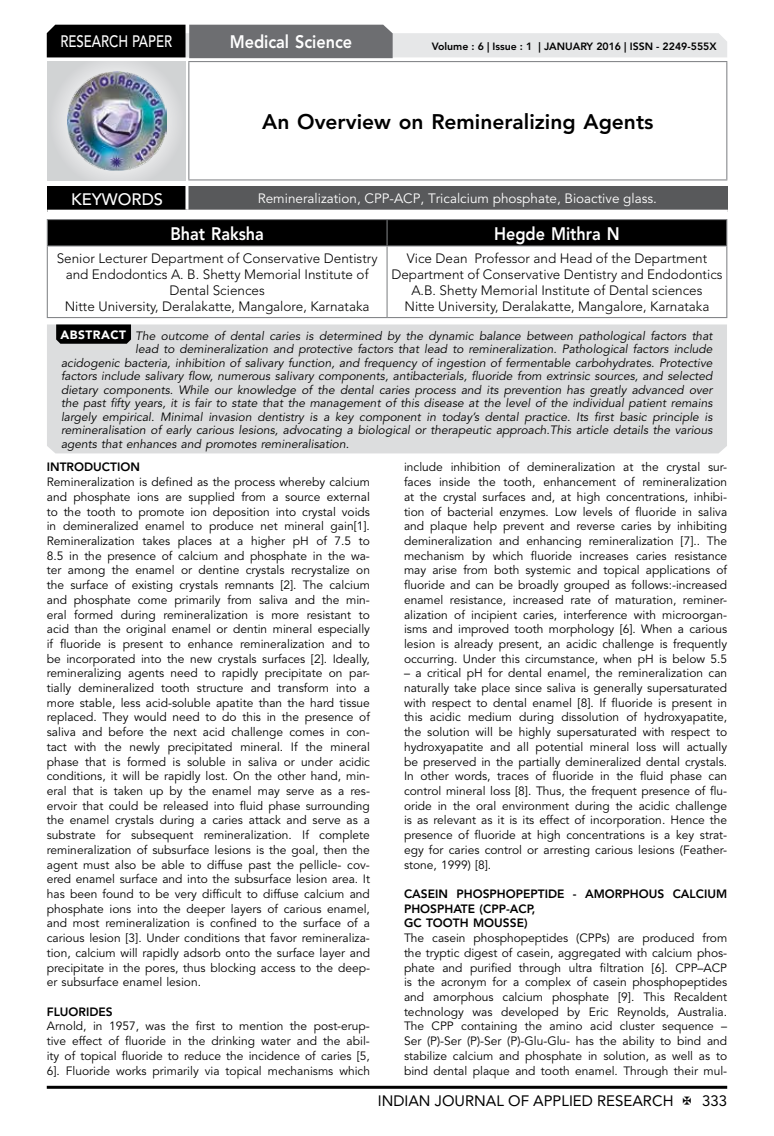
<style>
.page{position:relative;width:774px;height:1136px;background:#fff}
.page>*{position:absolute;margin:0;border:0;box-sizing:border-box;transform-origin:0 0}
.t1{font:800 21px "Avenir LT Std";color:#000}
.t2{font:800 18px "Avenir LT Std";color:#fff;scale:.9 1}
.t3{font:500 16.5px "Avenir LT Std";color:#fff;scale:.8 1}
.t4{font:500 16.5px "Avenir LT Std";color:#fff}
.t5{font:15px "Avenir LT Std";color:#000}
.t6{font:300 13.5px/16.2px "Avenir LT Std";color:#000;text-align:center}
.t7{font:13.5px "Avenir LT Std";color:#fff}
.t8{font:12px/14.7px "Avenir LT Std";color:#000;text-align:justify}
.t9{font:italic 12px "Avenir LT Std";color:#000}
.t10{font:800 12px/14.7px "Avenir LT Std";color:#000}
.t11{font:800 10.5px "Avenir LT Std";color:#000}
.s1{font-weight:900;font-style:normal;color:#fff}
</style>
<div class="page">
<hr style="left:47px;top:1085px;width:680px;height:3px;background:#000">
<div style="left:48px;top:62px;width:137px;height:118px;background:linear-gradient(to right,#d9dadb,#d9dadb)"></div>
<img style="left:68px;top:71px;width:99px;height:100px">
<svg style="left:47px;top:25px;width:680px;height:33px;background:#979899"></svg>
<hr style="left:188px;top:61px;width:539px;height:1px;background:#808285">
<hr style="left:188px;top:62px;width:1px;height:117px;background:#808285">
<hr style="left:726px;top:62px;width:1px;height:117px;background:#808285">
<hr style="left:188px;top:179px;width:539px;height:1px;background:#808285">
<svg style="left:47px;top:219px;width:680px;height:26px;background:#060606"></svg>
<hr style="left:47px;top:245px;width:340px;height:1px;background:#808285">
<hr style="left:47px;top:246px;width:1px;height:71px;background:#808285">
<hr style="left:387px;top:245px;width:340px;height:1px;background:#808285">
<hr style="left:386px;top:246px;width:2px;height:71px;background:#808285">
<hr style="left:726px;top:246px;width:1px;height:71px;background:#808285">
<hr style="left:47px;top:317px;width:340px;height:1px;background:#808285">
<hr style="left:387px;top:317px;width:340px;height:1px;background:#808285">
<div style="left:47px;top:186px;width:140px;height:25px;background:#000"></div>
<div style="left:187px;top:186px;width:541px;height:25px;background:#58595b"></div>
<hr style="left:185px;top:186px;width:3px;height:24px;background:#fff">
<hr style="left:47px;top:210px;width:140px;height:3px;background:#fff">
<hr style="left:187px;top:210px;width:541px;height:3px;background:#fff">
<div style="left:47px;top:324px;width:680px;height:129px;background:#dcddde"></div>
<svg style="left:56px;top:324px;width:75px;height:20px"></svg>
<h3 class="t3" style="left:60px;top:32px;width:139px">RESEARCH PAPER</h3>
<h2 class="t2" style="left:230px;top:31px;width:138px">Medical Science</h2>
<p class="t11" style="left:432px;top:41px;width:286px">Volume : 6 | Issue : 1 | JANUARY 2016 | ISSN - 2249-555X</p>
<h1 class="t1" style="left:262px;top:109px;width:393px">An Overview on Remineralizing Agents</h1>
<h3 class="t4" style="left:71px;top:189px;width:94px">KEYWORDS</h3>
<p class="t7" style="left:258px;top:190px;width:401px">Remineralization, CPP-ACP, Tricalcium phosphate, Bioactive glass.</p>
<h2 class="t2" style="left:170px;top:223px;width:105px">Bhat Raksha</h2>
<h2 class="t2" style="left:494px;top:223px;width:141px">Hegde Mithra N</h2>
<p class="t6" style="left:57px;top:250px;width:322px">Senior Lecturer Department of Conservative Dentistry and Endodontics A. B. Shetty Memorial Institute of Dental Sciences<br>Nitte University, Deralakatte, Mangalore, Karnataka</p>
<p class="t6" style="left:391px;top:250px;width:333px">Vice Dean Professor and Head of the Department Department of Conservative Dentistry and Endodontics A.B. Shetty Memorial Institute of Dental sciences<br>Nitte University, Deralakatte, Mangalore, Karnataka</p>
<p class="t9" style="left:60px;top:328px;width:654px"><span class="s1">ABSTRACT</span> The outcome of dental caries is determined by the dynamic balance between pathological factors that</p>
<p class="t9" style="left:135px;top:342px;width:579px">lead to demineralization and protective factors that lead to remineralization. Pathological factors include</p>
<p class="t9" style="left:61px;top:355px;width:653px">acidogenic bacteria, inhibition of salivary function, and frequency of ingestion of fermentable carbohydrates. Protective</p>
<p class="t9" style="left:61px;top:369px;width:653px">factors include salivary flow, numerous salivary components, antibacterials, fluoride from extrinsic sources, and selected</p>
<p class="t9" style="left:61px;top:382px;width:653px">dietary components. While our knowledge of the dental caries process and its prevention has greatly advanced over</p>
<p class="t9" style="left:61px;top:396px;width:653px">the past fifty years, it is fair to state that the management of this disease at the level of the individual patient remains</p>
<p class="t9" style="left:61px;top:409px;width:653px">largely empirical. Minimal invasion dentistry is a key component in today’s dental practice. Its first basic principle is</p>
<p class="t9" style="left:61px;top:423px;width:653px">remineralisation of early carious lesions, advocating a biological or therapeutic approach.This article details the various</p>
<p class="t9" style="left:61px;top:436px;width:289px">agents that enhances and promotes remineralisation.</p>
<p class="t10" style="left:47px;top:460px;width:95px">INTRODUCTION</p>
<p class="t8" style="left:47px;top:475px;width:325px">Remineralization is defined as the process whereby calcium and phosphate ions are supplied from a source external to the tooth to promote ion deposition into crystal voids in demineralized enamel to produce net mineral gain[1].<br>Remineralization takes places at a higher pH of 7.5 to 8.5 in the presence of calcium and phosphate in the wa&shy;ter among the enamel or dentine crystals recrystalize on the surface of existing crystals remnants [2]. The calcium and phosphate come primarily from saliva and the min&shy;eral formed during remineralization is more resistant to acid than the original enamel or dentin mineral especially if fluoride is present to enhance remineralization and to be incorporated into the new crystals surfaces [2]. Ideally, remineralizing agents need to rapidly precipitate on par&shy;tially demineralized tooth structure and transform into a more stable, less acid-soluble apatite than the hard tissue replaced. They would need to do this in the presence of saliva and before the next acid challenge comes in con&shy;tact with the newly precipitated mineral. If the mineral phase that is formed is soluble in saliva or under acidic conditions, it will be rapidly lost. On the other hand, min&shy;eral that is taken up by the enamel may serve as a res&shy;ervoir that could be released into fluid phase surrounding the enamel crystals during a caries attack and serve as a substrate for subsequent remineralization. If complete remineralization of subsurface lesions is the goal, then the agent must also be able to diffuse past the pellicle- cov&shy;ered enamel surface and into the subsurface lesion area. It has been found to be very difficult to diffuse calcium and phosphate ions into the deeper layers of carious enamel, and most remineralization is confined to the surface of a carious lesion [3]. Under conditions that favor remineraliza&shy;tion, calcium will rapidly adsorb onto the surface layer and precipitate in the pores, thus blocking access to the deep&shy;er subsurface enamel lesion.</p>
<p class="t10" style="left:47px;top:1004px;width:67px">FLUORIDES</p>
<p class="t8" style="left:47px;top:1019px;width:325px">Arnold, in 1957, was the first to mention the post‑erup&shy;tive effect of fluoride in the drinking water and the abil&shy;ity of topical fluoride to reduce the incidence of caries [5, 6]. Fluoride works primarily via topical mechanisms which</p>
<p class="t8" style="left:404px;top:460px;width:325px">include inhibition of demineralization at the crystal sur&shy;faces inside the tooth, enhancement of remineralization at the crystal surfaces and, at high concentrations, inhibi&shy;tion of bacterial enzymes. Low levels of fluoride in saliva and plaque help prevent and reverse caries by inhibiting demineralization and enhancing remineralization [7].. The mechanism by which fluoride increases caries resistance may arise from both systemic and topical applications of fluoride and can be broadly grouped as follows:-increased enamel resistance, increased rate of maturation, reminer&shy;alization of incipient caries, interference with microorgan&shy;isms and improved tooth morphology [6]. When a carious lesion is already present, an acidic challenge is frequently occurring. Under this circumstance, when pH is below 5.5</p>
<p class="t8" style="left:404px;top:666px;width:325px">– a critical pH for dental enamel, the remineralization can naturally take place since saliva is generally supersaturated with respect to dental enamel [8]. If fluoride is present in this acidic medium during dissolution of hydroxyapatite, the solution will be highly supersaturated with respect to hydroxyapatite and all potential mineral loss will actually be preserved in the partially demineralized dental crystals.<br>In other words, traces of fluoride in the fluid phase can control mineral loss [8]. Thus, the frequent presence of flu&shy;oride in the oral environment during the acidic challenge is as relevant as it is its effect of incorporation. Hence the presence of fluoride at high concentrations is a key strat&shy;egy for caries control or arresting carious lesions (Feather&shy;stone, 1999) [8].</p>
<p class="t10" style="left:404px;top:886px;width:325px">CASEIN PHOSPHOPEPTIDE - AMORPHOUS CALCIUM<br>PHOSPHATE (CPP-ACP,<br>GC TOOTH MOUSSE)</p>
<p class="t8" style="left:404px;top:930px;width:325px">The casein phosphopeptides (CPPs) are produced from the tryptic digest of casein, aggregated with calcium phos&shy;phate and purified through ultra filtration [6]. CPP–ACP is the acronym for a complex of casein phosphopeptides and amorphous calcium phosphate [9]. This Recaldent technology was developed by Eric Reynolds, Australia.<br>The CPP containing the amino acid cluster sequence – Ser (P)-Ser (P)-Ser (P)-Glu-Glu- has the ability to bind and stabilize calcium and phosphate in solution, as well as to bind dental plaque and tooth enamel. Through their mul-</p>
<p class="t5" style="left:378px;top:1091px;width:297px">INDIAN JOURNAL OF APPLIED RESEARCH</p>
<p class="t5" style="left:702px;top:1091px;width:27px">333</p>
</div>
